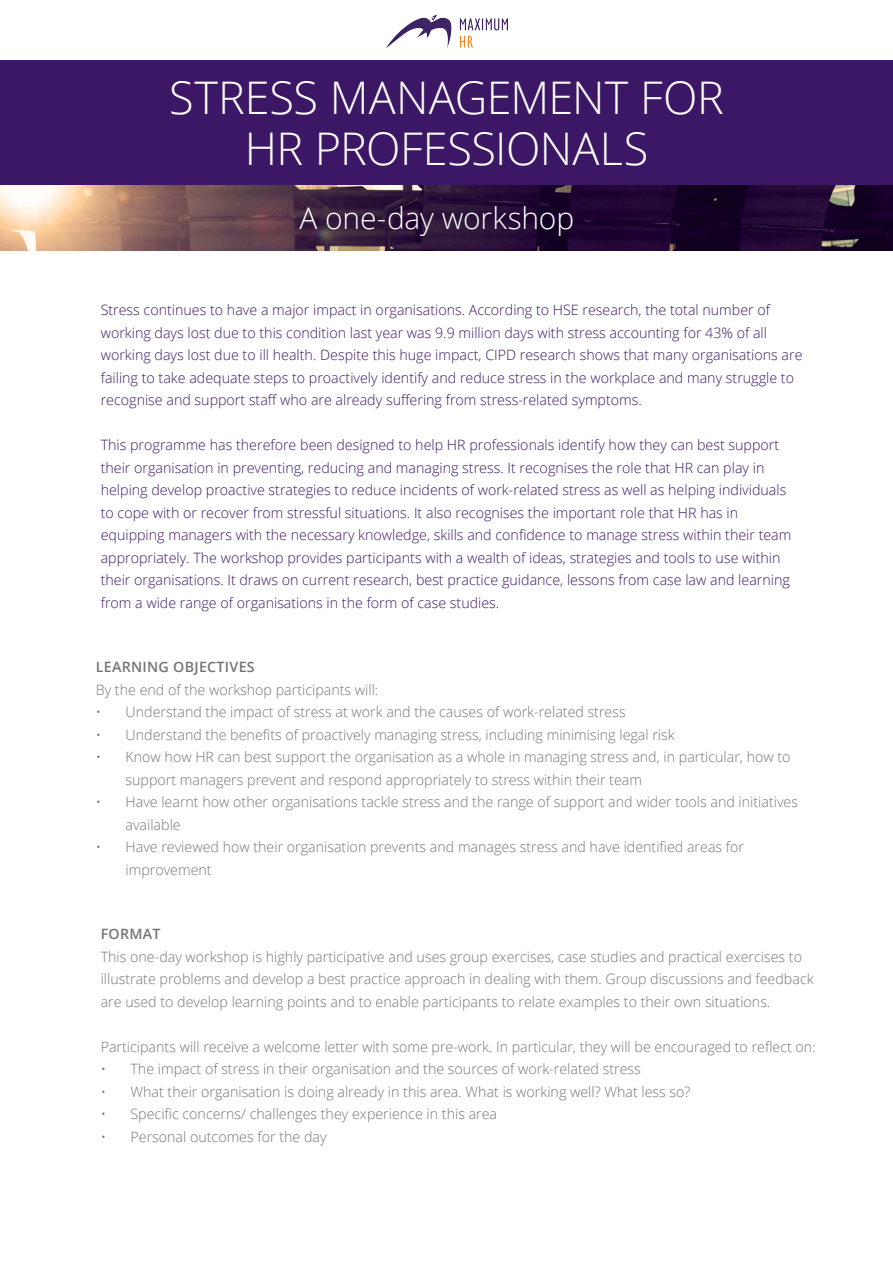
<style>
.page{position:relative;width:893px;height:1263px;background:#fff}
.page>*{position:absolute;margin:0;border:0;box-sizing:border-box;transform-origin:0 0}
.t1{font:300 45px/51px "Open Sans";letter-spacing:-.01em;color:#fff;text-align:center}
.t2{font:300 30px "Open Sans";letter-spacing:-.005em;color:#fff}
.t3{font:300 14.25px/22.5px "Open Sans";color:#757575}
.t4{font:300 14.25px/22.5px "Open Sans";color:#3c1765}
.t5{font:600 14.25px "Open Sans";letter-spacing:.02em;color:#757575}
</style>
<div class="page">
<img style="left:0;top:185px;width:893px;height:66px">
<div style="left:0;top:60px;width:893px;height:125px;background:#3c1765"></div>
<img style="left:386px;top:15px;width:122px;height:33px">
<p class="t1" style="left:169px;top:71px;width:556px">STRESS MANAGEMENT FOR<br>HR PROFESSIONALS</p>
<p class="t2" style="left:299px;top:197px;width:276px">A one-day workshop</p>
<p class="t4" style="left:101px;top:298px;width:703px">Stress continues to have a major impact in organisations. According to HSE research, the total number of working days lost due to this condition last year was 9.9 million days with stress accounting for 43% of all working days lost due to ill health. Despite this huge impact, CIPD research shows that many organisations are failing to take adequate steps to proactively identify and reduce stress in the workplace and many struggle to recognise and support staff who are already suffering from stress-related symptoms.</p>
<p class="t4" style="left:101px;top:433px;width:692px">This programme has therefore been designed to help HR professionals identify how they can best support their organisation in preventing, reducing and managing stress. It recognises the role that HR can play in helping develop proactive strategies to reduce incidents of work-related stress as well as helping individuals to cope with or recover from stressful situations. It also recognises the important role that HR has in equipping managers with the necessary knowledge, skills and confidence to manage stress within their team appropriately. The workshop provides participants with a wealth of ideas, strategies and tools to use within their organisations. It draws on current research, best practice guidance, lessons from case law and learning from a wide range of organisations in the form of case studies.</p>
<p class="t5" style="left:96px;top:657px;width:160px">LEARNING OBJECTIVES</p>
<p class="t3" style="left:96px;top:678px;width:284px">By the end of the workshop participants will:</p>
<p class="t3" style="left:96px;top:700px;width:531px">• Understand the impact of stress at work and the causes of work-related stress</p>
<p class="t3" style="left:96px;top:723px;width:580px">• Understand the benefits of proactively managing stress, including minimising legal risk</p>
<p class="t3" style="left:126px;top:745px;width:667px;text-indent:-30px">• Know how HR can best support the organisation as a whole in managing stress and, in particular, how to support managers prevent and respond appropriately to stress within their team</p>
<p class="t3" style="left:126px;top:790px;width:674px;text-indent:-30px">• Have learnt how other organisations tackle stress and the range of support and wider tools and initiatives available</p>
<p class="t3" style="left:126px;top:835px;width:620px;text-indent:-30px">• Have reviewed how their organisation prevents and manages stress and have identified areas for improvement</p>
<p class="t5" style="left:101px;top:924px;width:61px">FORMAT</p>
<p class="t3" style="left:101px;top:945px;width:714px">This one-day workshop is highly participative and uses group exercises, case studies and practical exercises to illustrate problems and develop a best practice approach in dealing with them. Group discussions and feedback are used to develop learning points and to enable participants to relate examples to their own situations.</p>
<p class="t3" style="left:101px;top:1035px;width:716px">Participants will receive a welcome letter with some pre-work. In particular, they will be encouraged to reflect on:</p>
<p class="t3" style="left:101px;top:1057px;width:542px">• The impact of stress in their organisation and the sources of work-related stress</p>
<p class="t3" style="left:101px;top:1080px;width:591px">• What their organisation is doing already in this area. What is working well? What less so?</p>
<p class="t3" style="left:101px;top:1102px;width:398px">• Specific concerns/ challenges they experience in this area</p>
<p class="t3" style="left:101px;top:1125px;width:227px">• Personal outcomes for the day</p>
</div>
